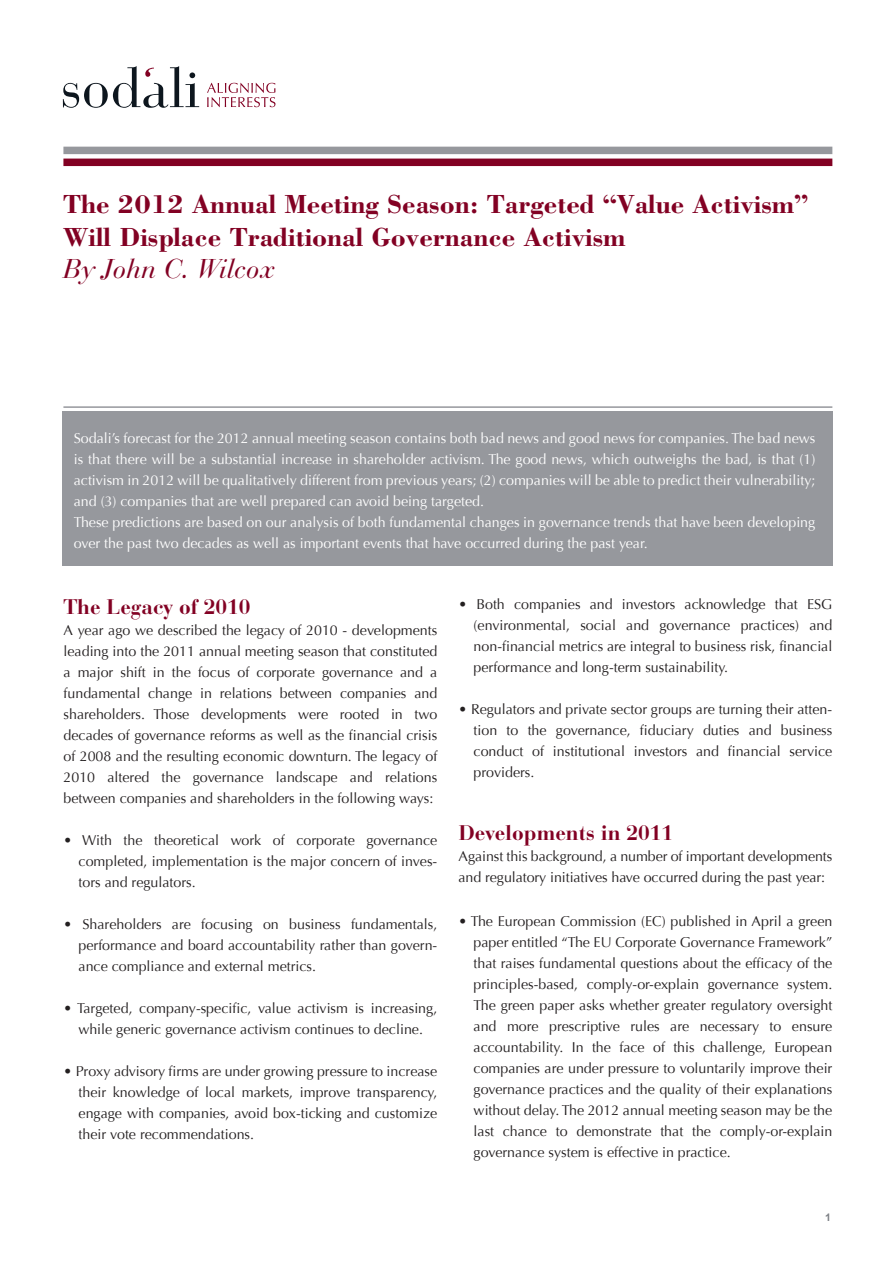
<style>
.page{position:relative;width:893px;height:1263px;background:#fff}
.page>*{position:absolute;margin:0;border:0;box-sizing:border-box;transform-origin:0 0}
.t1{font:700 27px/32.4px "Bodoni Std";color:#820123}
.t2{font:italic 27px "Bauer Bodoni Std";color:#820123}
.t3{font:700 21px "Bauer Bodoni Std";color:#820123}
.t4{font:14.25px/21px "Optima";color:#231f20;text-align:justify}
.t5{font:14.25px/21px "Optima";color:#fff}
.t6{font:700 10.5px "Arial";color:#7d8085}
</style>
<div class="page">
<div style="left:62px;top:411px;width:770px;height:155px;background:#96989d"></div>
<svg style="left:63px;top:66px;width:136px;height:42px"></svg>
<svg style="left:207px;top:83px;width:68px;height:24px"></svg>
<div style="left:63px;top:147px;width:769px;height:7px;background:#96989d"></div>
<div style="left:63px;top:159px;width:769px;height:7px;background:#820123"></div>
<hr style="left:63px;top:406px;width:769px;height:2px;background:#96989d">
<h1 class="t1" style="left:63px;top:188px;width:746px">The 2012 Annual Meeting Season: Targeted “Value Activism”<br>Will Displace Traditional Governance Activism</h1>
<h1 class="t2" style="left:63px;top:253px;width:213px">By John C. Wilcox</h1>
<p class="t5" style="left:74px;top:427px;width:743px">Sodali’s forecast for the 2012 annual meeting season contains both bad news and good news for companies. The bad news is that there will be a substantial increase in shareholder activism. The good news, which outweighs the bad, is that (1) activism in 2012 will be qualitatively different from previous years; (2) companies will be able to predict their vulnerability; and (3) companies that are well prepared can avoid being targeted.<br>These predictions are based on our analysis of both fundamental changes in governance trends that have been developing over the past two decades as well as important events that have occurred during the past year.</p>
<h2 class="t3" style="left:64px;top:594px;width:188px">The Legacy of 2010</h2>
<p class="t4" style="left:64px;top:620px;width:375px">A year ago we described the legacy of 2010 - developments leading into the 2011 annual meeting season that constituted a major shift in the focus of corporate governance and a fundamental change in relations between companies and shareholders. Those developments were rooted in two decades of governance reforms as well as the financial crisis of 2008 and the resulting economic downturn. The legacy of 2010 altered the governance landscape and relations between companies and shareholders in the following ways:</p>
<p class="t4" style="left:79px;top:830px;width:360px;text-indent:-15px">• With the theoretical work of corporate governance completed, implementation is the major concern of inves&shy;tors and regulators.</p>
<p class="t4" style="left:79px;top:914px;width:360px;text-indent:-15px">• Shareholders are focusing on business fundamentals, performance and board accountability rather than govern&shy;ance compliance and external metrics.</p>
<p class="t4" style="left:64px;top:998px;width:375px;text-align:center">• Targeted, company-specific, value activism is increasing, while generic governance activism continues to decline.</p>
<p class="t4" style="left:79px;top:1061px;width:360px;text-indent:-15px">• Proxy advisory firms are under growing pressure to increase their knowledge of local markets, improve transparency, engage with companies, avoid box-ticking and customize their vote recommendations.</p>
<p class="t4" style="left:474px;top:594px;width:360px;text-indent:-15px">• Both companies and investors acknowledge that ESG (environmental, social and governance practices) and non-financial metrics are integral to business risk, financial performance and long-term sustainability.</p>
<p class="t4" style="left:474px;top:699px;width:360px;text-indent:-15px">• Regulators and private sector groups are turning their atten&shy;tion to the governance, fiduciary duties and business conduct of institutional investors and financial service providers.</p>
<h2 class="t3" style="left:459px;top:820px;width:216px">Developments in 2011</h2>
<p class="t4" style="left:459px;top:846px;width:375px">Against this background, a number of important developments and regulatory initiatives have occurred during the past year:</p>
<p class="t4" style="left:474px;top:910px;width:360px;text-indent:-15px">• The European Commission (EC) published in April a green paper entitled “The EU Corporate Governance Framework” that raises fundamental questions about the efficacy of the principles-based, comply-or-explain governance system.<br>The green paper asks whether greater regulatory oversight and more prescriptive rules are necessary to ensure accountability. In the face of this challenge, European companies are under pressure to voluntarily improve their governance practices and the quality of their explanations without delay. The 2012 annual meeting season may be the last chance to demonstrate that the comply-or-explain governance system is effective in practice.</p>
<p class="t6" style="left:825px;top:1211px;width:7px">1</p>
</div>
